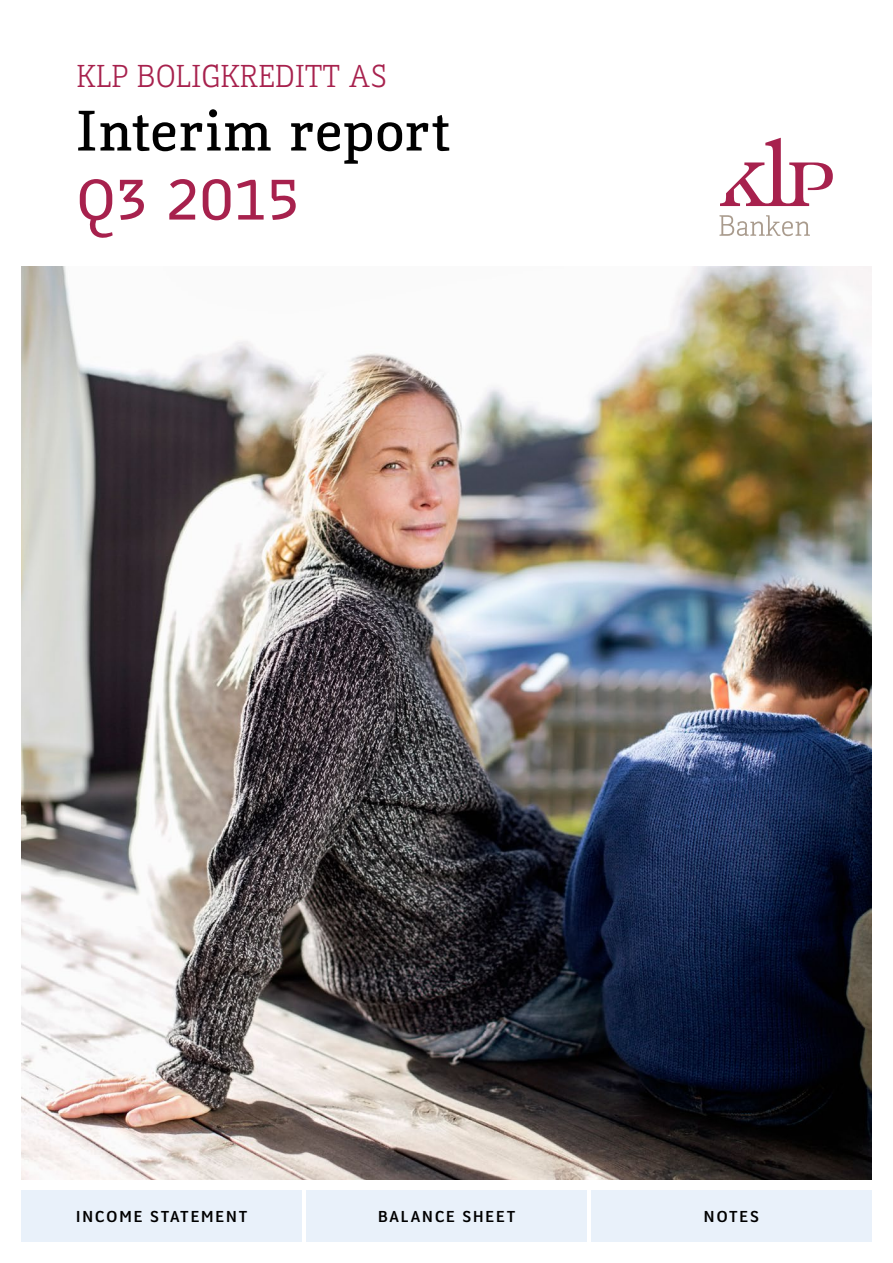
<style>
.page{position:relative;width:893px;height:1263px;background:#fff}
.page>*{position:absolute;margin:0;border:0;box-sizing:border-box;transform-origin:0 0}
.t1{font:700 54px "Kofi Pure Serif";letter-spacing:.03em;color:#000}
.t2{font:700 54px "Kofi Pure Serif";color:#a7214d}
.t3{font:30px "Kofi Pure Serif";color:#a7214d}
.t4{font:800 15px "Kofi Pure Sans";letter-spacing:.135em;color:#000}
</style>
<div class="page">
<svg style="left:720px;top:138px;width:113px;height:68px"></svg>
<svg style="left:719px;top:215px;width:91px;height:21px"></svg>
<div style="left:306px;top:1191px;width:281px;height:51px;background:#e9f1fa"></div>
<div style="left:591px;top:1191px;width:281px;height:51px;background:#e9f1fa"></div>
<div style="left:21px;top:1191px;width:281px;height:51px;background:#e9f1fa"></div>
<img style="left:21px;top:267px;width:851px;height:912px">
<h2 class="t3" style="left:77px;top:57px;width:312px">KLP BOLIGKREDITT AS</h2>
<h1 class="t1" style="left:77px;top:93px;width:374px">Interim report</h1>
<h1 class="t2" style="left:77px;top:162px;width:224px">Q3 2015</h1>
<p class="t4" style="left:76px;top:1206px;width:172px">INCOME STATEMENT</p>
<p class="t4" style="left:378px;top:1206px;width:138px">BALANCE SHEET</p>
<p class="t4" style="left:704px;top:1206px;width:56px">NOTES</p>
</div>
